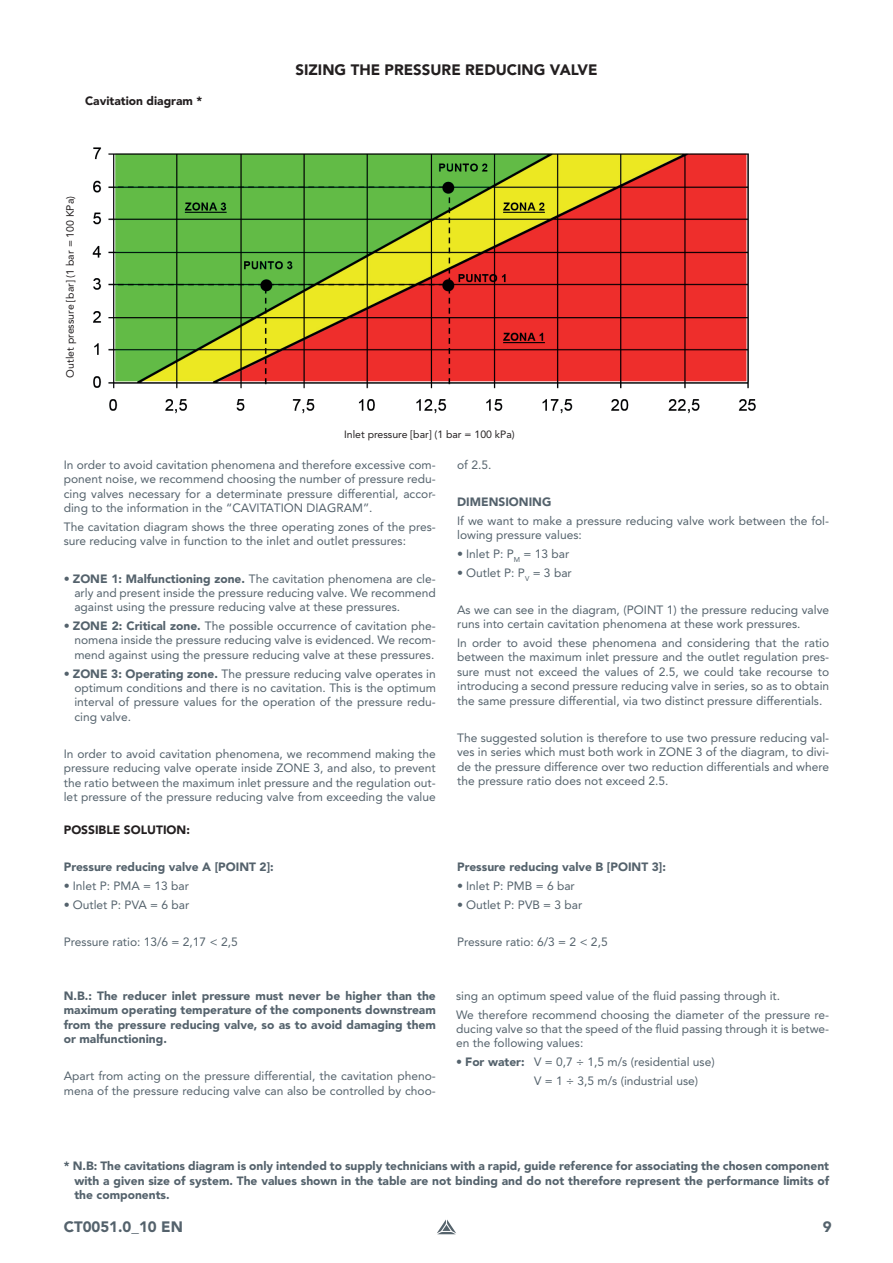
<style>
.page{position:relative;width:893px;height:1263px;background:#fff}
.page>*{position:absolute;margin:0;border:0;box-sizing:border-box;transform-origin:0 0}
.t1{font:900 15px "Avenir LT Pro";color:#231f20}
.t2{font:900 15px "Avenir LT Pro";color:#54626c}
.t3{font:12px/14.4px "Avenir LT Pro";color:#54626c;text-align:justify}
.t4{font:900 12px/14.4px "Avenir LT Pro";color:#54626c;text-align:justify}
.t5{font:900 12px "Avenir LT Pro";color:#231f20}
.t6{font:10.5px "Avenir LT Pro";color:#231f20}
.s1{font-weight:900}
</style>
<div class="page">
<svg style="left:437px;top:1219px;width:19px;height:15px"></svg>
<img style="left:92px;top:147px;width:664px;height:267px">
<p class="t5" style="left:85px;top:94px;width:119px">Cavitation diagram *</p>
<p class="t6" style="left:64px;top:378px;width:183px;rotate:-90deg">Outlet pressure [bar] (1 bar = 100 KPa)</p>
<p class="t1" style="left:295px;top:61px;width:303px">SIZING THE PRESSURE REDUCING VALVE</p>
<p class="t6" style="left:344px;top:428px;width:172px">Inlet pressure [bar] (1 bar = 100 kPa)</p>
<p class="t3" style="left:64px;top:458px;width:374px">In order to avoid cavitation phenomena and therefore excessive com&shy;ponent noise, we recommend choosing the number of pressure redu&shy;cing valves necessary for a determinate pressure differential, accor&shy;ding to the information in the “CAVITATION DIAGRAM”.</p>
<p class="t3" style="left:64px;top:519px;width:374px">The cavitation diagram shows the three operating zones of the pres&shy;sure reducing valve in function to the inlet and outlet pressures:</p>
<p class="t3" style="left:74px;top:571px;width:363px;text-indent:-11px"><span class="s1">• ZONE 1: Malfunctioning zone.</span> The cavitation phenomena are cle&shy;arly and present inside the pressure reducing valve. We recommend against using the pressure reducing valve at these pressures.</p>
<p class="t3" style="left:74px;top:619px;width:363px;text-indent:-11px"><span class="s1">• ZONE 2: Critical zone.</span> The possible occurrence of cavitation phe&shy;nomena inside the pressure reducing valve is evidenced. We recom&shy;mend against using the pressure reducing valve at these pressures.</p>
<p class="t3" style="left:74px;top:666px;width:363px;text-indent:-11px"><span class="s1">• ZONE 3: Operating zone.</span> The pressure reducing valve operates in optimum conditions and there is no cavitation. This is the optimum interval of pressure values for the operation of the pressure redu&shy;cing valve.</p>
<p class="t3" style="left:64px;top:746px;width:374px">In order to avoid cavitation phenomena, we recommend making the pressure reducing valve operate inside ZONE 3, and also, to prevent the ratio between the maximum inlet pressure and the regulation out&shy;let pressure of the pressure reducing valve from exceeding the value</p>
<p class="t3" style="left:457px;top:458px;width:36px">of 2.5.</p>
<p class="t4" style="left:457px;top:495px;width:96px">DIMENSIONING</p>
<p class="t3" style="left:457px;top:514px;width:374px">If we want to make a pressure reducing valve work between the fol&shy;lowing pressure values:</p>
<p class="t3" style="left:457px;top:547px;width:114px">• Inlet P: P<sub>M</sub> = 13 bar</p>
<p class="t3" style="left:457px;top:565px;width:116px">• Outlet P: P<sub>V</sub> = 3 bar</p>
<p class="t3" style="left:457px;top:603px;width:374px">As we can see in the diagram, (POINT 1) the pressure reducing valve runs into certain cavitation phenomena at these work pressures.</p>
<p class="t3" style="left:457px;top:636px;width:374px">In order to avoid these phenomena and considering that the ratio between the maximum inlet pressure and the outlet regulation pres&shy;sure must not exceed the values of 2.5, we could take recourse to introducing a second pressure reducing valve in series, so as to obtain the same pressure differential, via two distinct pressure differentials.</p>
<p class="t3" style="left:457px;top:730px;width:374px">The suggested solution is therefore to use two pressure reducing val&shy;ves in series which must both work in ZONE 3 of the diagram, to divi&shy;de the pressure difference over two reduction differentials and where the pressure ratio does not exceed 2.5.</p>
<p class="t5" style="left:64px;top:823px;width:128px">POSSIBLE SOLUTION:</p>
<p class="t4" style="left:64px;top:860px;width:211px">Pressure reducing valve A [POINT 2]:</p>
<p class="t3" style="left:64px;top:878px;width:127px">• Inlet P: PMA = 13 bar</p>
<p class="t3" style="left:64px;top:897px;width:127px">• Outlet P: PVA = 6 bar</p>
<p class="t3" style="left:64px;top:934px;width:175px">Pressure ratio: 13/6 = 2,17 &lt; 2,5</p>
<p class="t4" style="left:64px;top:988px;width:374px">N.B.: The reducer inlet pressure must never be higher than the maximum operating temperature of the components downstream from the pressure reducing valve, so as to avoid damaging them or malfunctioning.</p>
<p class="t3" style="left:64px;top:1069px;width:374px">Apart from acting on the pressure differential, the cavitation pheno&shy;mena of the pressure reducing valve can also be controlled by choo-</p>
<p class="t4" style="left:457px;top:860px;width:210px">Pressure reducing valve B [POINT 3]:</p>
<p class="t3" style="left:457px;top:878px;width:119px">• Inlet P: PMB = 6 bar</p>
<p class="t3" style="left:457px;top:897px;width:127px">• Outlet P: PVB = 3 bar</p>
<p class="t3" style="left:457px;top:934px;width:152px">Pressure ratio: 6/3 = 2 &lt; 2,5</p>
<p class="t3" style="left:456px;top:986px;width:374px;line-height:18.6px">sing an optimum speed value of the fluid passing through it.<br>We therefore recommend choosing the diameter of the pressure re-</p>
<p class="t3" style="left:456px;top:1021px;width:375px">ducing valve so that the speed of the fluid passing through it is betwe&shy;en the following values:</p>
<p class="t3" style="left:534px;top:1052px;width:182px;line-height:18.6px;text-indent:-78px"><span class="s1">• For water:</span> V = 0,7 ÷ 1,5 m/s (residential use)<br>V = 1 ÷ 3,5 m/s (industrial use)</p>
<p class="t4" style="left:74px;top:1159px;width:756px;text-indent:-11px">* N.B: The cavitations diagram is only intended to supply technicians with a rapid, guide reference for associating the chosen component with a given size of system. The values shown in the table are not binding and do not therefore represent the performance limits of the components.</p>
<p class="t2" style="left:64px;top:1218px;width:121px">CT0051.0_10 EN</p>
<p class="t2" style="left:823px;top:1218px;width:10px">9</p>
</div>
